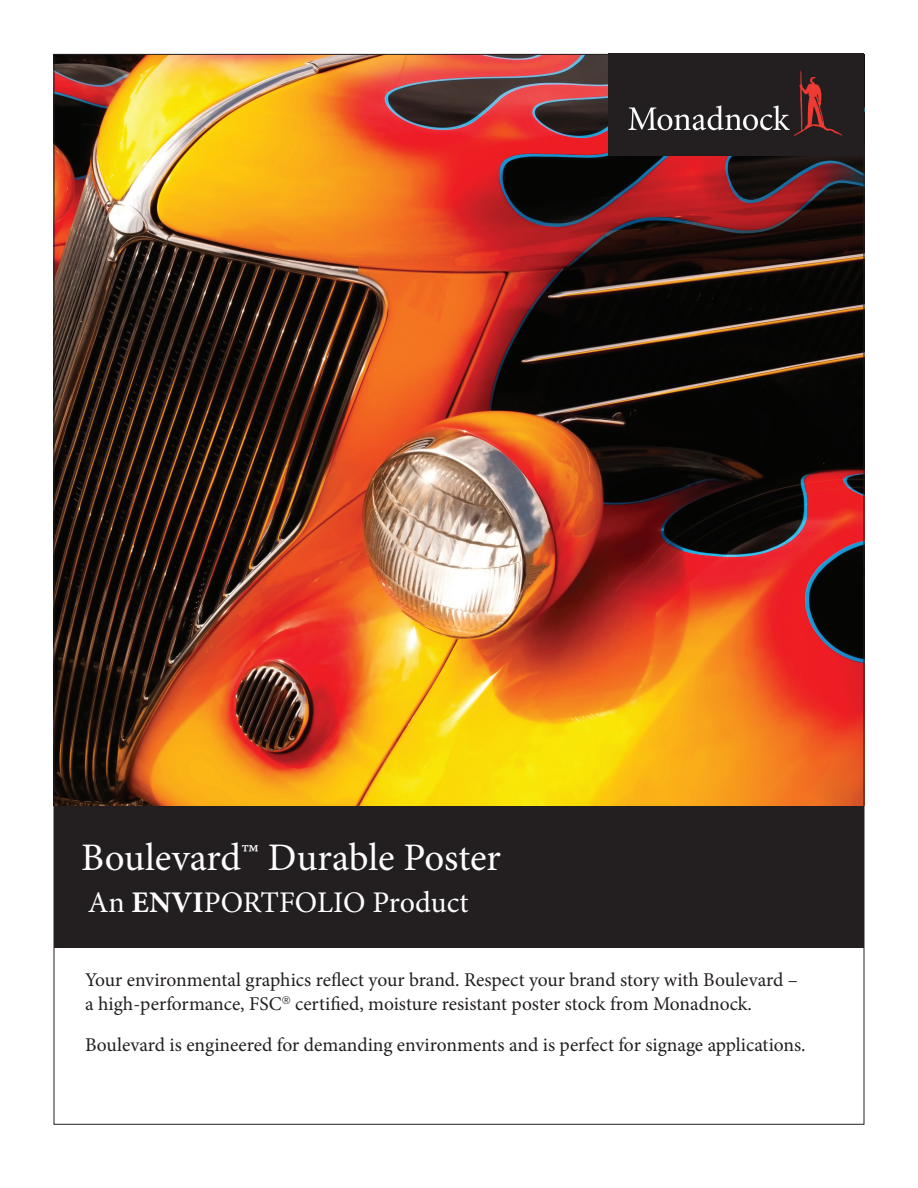
<style>
.page{position:relative;width:918px;height:1188px;background:#fff}
.page>*{position:absolute;margin:0;border:0;box-sizing:border-box;transform-origin:0 0}
.Front_-_Product_Name{font:39px "Minion Pro";color:#fff}
.Front_-_Product_Name-2{font:30px "Minion Pro";letter-spacing:-.005em;color:#fff}
.t1{font:19.5px/24px "Minion Pro";color:#231f20}
.s1{font-weight:700}
</style>
<div class="page">
<div style="left:54px;top:806px;width:810px;height:142px;background:#231f20"></div>
<img style="left:56px;top:56px;width:806px;height:750px">
<img style="left:608px;top:56px;width:254px;height:99px">
<p class="Front_-_Product_Name" style="left:81px;top:831px;width:422px">Boulevard™ Durable Poster</p>
<p class="Front_-_Product_Name-2" style="left:88px;top:883px;width:382px">An <span class="s1">ENVI</span>PORTFOLIO Product</p>
<p class="t1" style="left:85px;top:968px;width:714px">Your environmental graphics reflect your brand. Respect your brand story with Boulevard – a high-performance, FSC<sup>®</sup> certified, moisture resistant poster stock from Monadnock.</p>
<p class="t1" style="left:85px;top:1033px;width:722px">Boulevard is engineered for demanding environments and is perfect for signage applications.</p>
</div>
